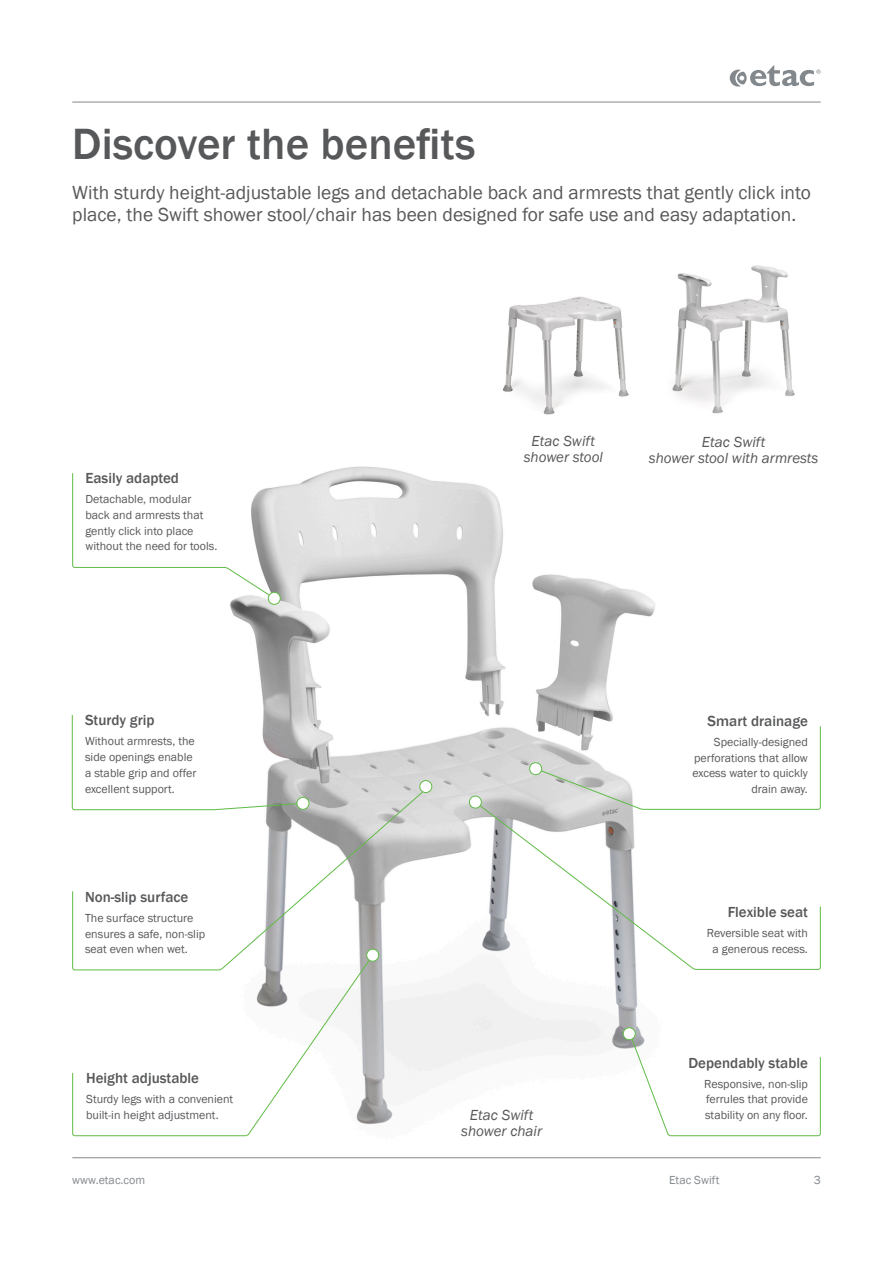
<style>
.page{position:relative;width:893px;height:1263px;background:#fff}
.page>*{position:absolute;margin:0;border:0;box-sizing:border-box;transform-origin:0 0}
._3__Header_-_Intro{font:500 45px "Franklin Gothic";color:#57585a}
._3__Body_-_Intro{font:19.5px/22.5px "Franklin Gothic";color:#57585a}
._5__Header_-_Feature{font:500 15px "Franklin Gothic";color:#57585a}
._7__Image___referenc{font:italic 15px "Franklin Gothic";color:#57585a}
._5__Body_-_Features{font:12px/15.8px "Franklin Gothic";color:#57585a}
.t1{font:12px "Franklin Gothic";color:#83888c}
</style>
<div class="page">
<hr style="left:72px;top:102px;width:749px;height:1px;background:#83888c">
<hr style="left:72px;top:1157px;width:749px;height:1px;background:#83888c">
<svg style="left:730px;top:65px;width:91px;height:22px"></svg>
<img style="left:212px;top:466px;width:459px;height:671px">
<img style="left:503px;top:296px;width:126px;height:119px">
<img style="left:672px;top:265px;width:123px;height:149px">
<svg style="left:72px;top:472px;width:203px;height:127px"></svg>
<svg style="left:72px;top:714px;width:232px;height:72px"></svg>
<svg style="left:72px;top:786px;width:357px;height:185px"></svg>
<svg style="left:72px;top:954px;width:302px;height:182px"></svg>
<svg style="left:535px;top:725px;width:286px;height:76px"></svg>
<svg style="left:474px;top:801px;width:347px;height:169px"></svg>
<svg style="left:629px;top:1033px;width:192px;height:103px"></svg>
<div style="left:469px;top:796px;width:12px;height:12px;background:#fff;border-radius:50%"></div>
<div style="left:469px;top:796px;width:13px;height:12px;border:1px solid #60bb46;border-radius:50%"></div>
<div style="left:530px;top:763px;width:12px;height:12px;background:#fff;border-radius:50%"></div>
<div style="left:529px;top:762px;width:13px;height:13px;border:1px solid #60bb46;border-radius:50%"></div>
<div style="left:297px;top:797px;width:12px;height:12px;background:#fff;border-radius:50%"></div>
<div style="left:297px;top:797px;width:12px;height:13px;border:1px solid #60bb46;border-radius:50%"></div>
<div style="left:420px;top:780px;width:12px;height:12px;background:#fff;border-radius:50%"></div>
<div style="left:419px;top:780px;width:13px;height:13px;border:1px solid #60bb46;border-radius:50%"></div>
<div style="left:623px;top:1028px;width:12px;height:12px;background:#fff;border-radius:50%"></div>
<div style="left:623px;top:1027px;width:13px;height:13px;border:1px solid #60bb46;border-radius:50%"></div>
<div style="left:367px;top:949px;width:12px;height:12px;background:#fff;border-radius:50%"></div>
<div style="left:366px;top:949px;width:13px;height:12px;border:1px solid #60bb46;border-radius:50%"></div>
<div style="left:268px;top:592px;width:12px;height:12px;background:#fff;border-radius:50%"></div>
<div style="left:268px;top:592px;width:13px;height:13px;border:1px solid #60bb46;border-radius:50%"></div>
<p class="_3__Header_-_Intro" style="left:72px;top:116px;width:405px">Discover the benefits</p>
<p class="_3__Body_-_Intro" style="left:72px;top:181px;width:740px">With sturdy height-adjustable legs and detachable back and armrests that gently click into place, the Swift shower stool/chair has been designed for safe use and easy adaptation.</p>
<p class="_5__Header_-_Feature" style="left:85px;top:469px;width:95px">Easily adapted</p>
<p class="_5__Body_-_Features" style="left:85px;top:491px;width:134px">Detachable, modular back and armrests that gently click into place without the need for tools.</p>
<p class="_5__Header_-_Feature" style="left:85px;top:711px;width:71px">Sturdy grip</p>
<p class="_5__Body_-_Features" style="left:85px;top:734px;width:113px">Without armrests, the side openings enable a stable grip and offer excellent support.</p>
<p class="_5__Header_-_Feature" style="left:85px;top:887px;width:105px">Non-slip surface</p>
<p class="_5__Body_-_Features" style="left:85px;top:910px;width:122px">The surface structure ensures a safe, non-slip seat even when wet.</p>
<p class="_5__Header_-_Feature" style="left:86px;top:1069px;width:114px">Height adjustable</p>
<p class="_5__Body_-_Features" style="left:86px;top:1092px;width:149px">Sturdy legs with a convenient</p>
<p class="_5__Body_-_Features" style="left:86px;top:1107px;width:134px">built-in height adjustment.</p>
<p class="_7__Image___referenc" style="left:531px;top:432px;width:65px">Etac Swift</p>
<p class="_7__Image___referenc" style="left:524px;top:448px;width:81px">shower stool</p>
<p class="_7__Image___referenc" style="left:702px;top:432px;width:65px">Etac Swift</p>
<p class="_7__Image___referenc" style="left:649px;top:449px;width:171px">shower stool with armrests</p>
<p class="_7__Image___referenc" style="left:470px;top:1105px;width:65px">Etac Swift</p>
<p class="_7__Image___referenc" style="left:461px;top:1122px;width:82px">shower chair</p>
<p class="_5__Header_-_Feature" style="left:708px;top:711px;width:102px">Smart drainage</p>
<p class="_5__Body_-_Features" style="left:694px;top:734px;width:115px;text-align:right">Specially-designed perforations that allow</p>
<p class="_5__Body_-_Features" style="left:692px;top:766px;width:117px">excess water to quickly</p>
<p class="_5__Body_-_Features" style="left:751px;top:781px;width:58px">drain away.</p>
<p class="_5__Header_-_Feature" style="left:728px;top:903px;width:82px">Flexible seat</p>
<p class="_5__Body_-_Features" style="left:707px;top:925px;width:103px;text-align:center">Reversible seat with a generous recess.</p>
<p class="_5__Header_-_Feature" style="left:688px;top:1053px;width:121px">Dependably stable</p>
<p class="_5__Body_-_Features" style="left:704px;top:1076px;width:105px">Responsive, non-slip ferrules that provide</p>
<p class="_5__Body_-_Features" style="left:705px;top:1107px;width:104px">stability on any floor.</p>
<p class="t1" style="left:72px;top:1173px;width:74px">www.etac.com</p>
<p class="t1" style="left:669px;top:1173px;width:52px">Etac Swift</p>
<p class="t1" style="left:814px;top:1173px;width:9px">3</p>
</div>
